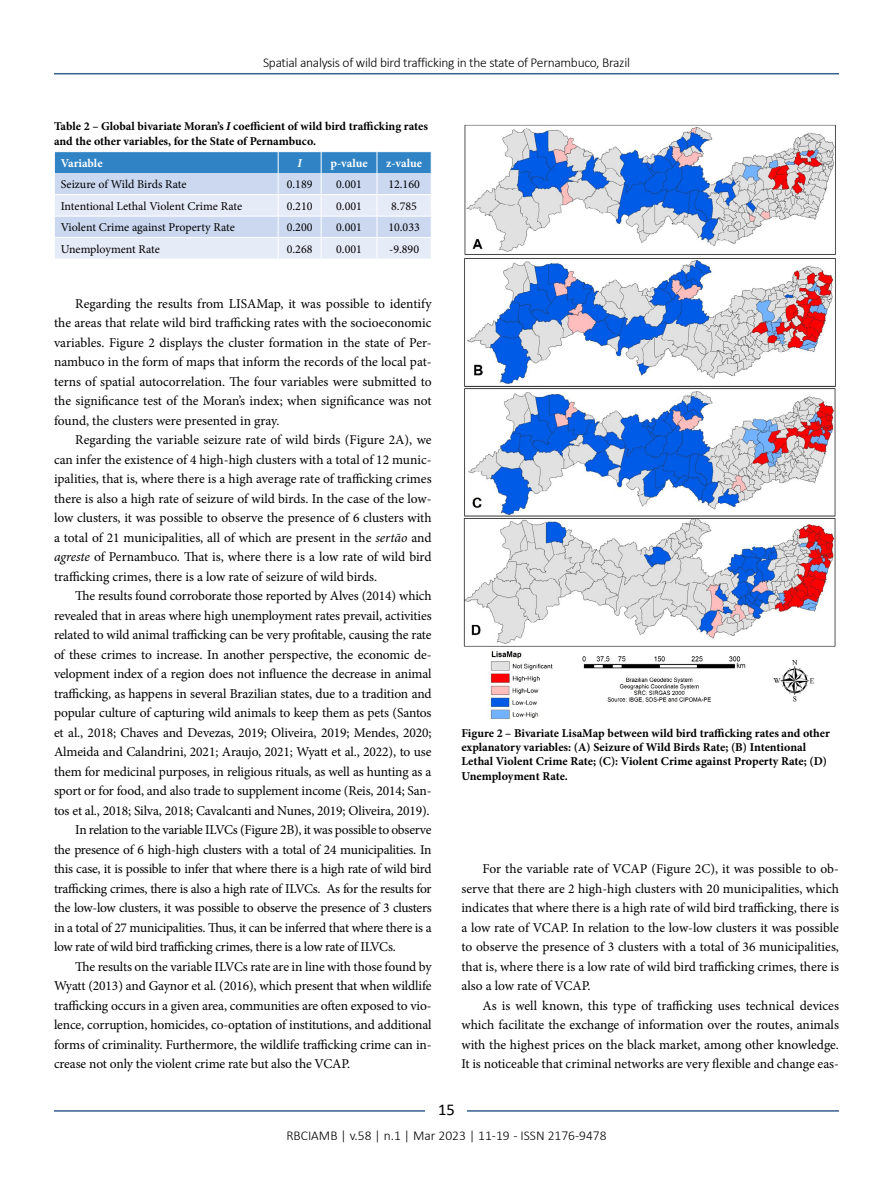
<style>
.page{position:relative;width:893px;height:1191px;background:#fff}
.page>*{position:absolute;margin:0;border:0;box-sizing:border-box;transform-origin:0 0}
.t1{font:16.5px "Calibri";color:#000}
.t2{font:13.5px/19.5px "Minion Pro";letter-spacing:-.015em;color:#000;text-align:justify}
.t3{font:300 13.5px "Calibri";letter-spacing:-.02em;color:#000}
.t4{font:300 13.5px "Calibri";color:#000}
.t5{font:700 12px/14.4px "Minion Pro";color:#000}
.t6{font:12px "Minion Pro";color:#000}
.t7{font:700 12px "Minion Pro";color:#fff}
.t8{font:italic 700 12px "Minion Pro";color:#fff}
.s1{font-style:italic}
</style>
<div class="page">
<hr style="left:54px;top:73px;width:785px;height:1px;background:#365f92">
<hr style="left:54px;top:1110px;width:785px;height:1px;background:#365f92">
<div style="left:426px;top:1096px;width:41px;height:26px;background:#fff"></div>
<img style="left:463px;top:124px;width:373px;height:595px">
<svg style="left:54px;top:152px;width:378px;height:107px;background:#b9d0eb"></svg>
<p class="t3" style="left:263px;top:54px;width:368px">Spatial analysis of wild bird trafficking in the state of Pernambuco, Brazil</p>
<p class="t5" style="left:54px;top:119px;width:375px">Table 2 – Global bivariate Moran’s <span class="s1">I</span> coefficient of wild bird trafficking rates and the other variables, for the State of Pernambuco.</p>
<p class="t7" style="left:61px;top:154px;width:43px">Variable</p>
<p class="t8" style="left:297px;top:154px;width:6px">I</p>
<p class="t7" style="left:330px;top:154px;width:39px">p-value</p>
<p class="t7" style="left:386px;top:154px;width:37px">z-value</p>
<p class="t6" style="left:61px;top:176px;width:127px">Seizure of Wild Birds Rate</p>
<p class="t6" style="left:287px;top:176px;width:27px">0.189</p>
<p class="t6" style="left:336px;top:176px;width:27px">0.001</p>
<p class="t6" style="left:388px;top:176px;width:33px">12.160</p>
<p class="t6" style="left:61px;top:198px;width:183px">Intentional Lethal Violent Crime Rate</p>
<p class="t6" style="left:287px;top:198px;width:27px">0.210</p>
<p class="t6" style="left:336px;top:198px;width:27px">0.001</p>
<p class="t6" style="left:391px;top:198px;width:27px">8.785</p>
<p class="t6" style="left:61px;top:219px;width:176px">Violent Crime against Property Rate</p>
<p class="t6" style="left:287px;top:219px;width:27px">0.200</p>
<p class="t6" style="left:336px;top:219px;width:27px">0.001</p>
<p class="t6" style="left:388px;top:219px;width:33px">10.033</p>
<p class="t6" style="left:61px;top:241px;width:101px">Unemployment Rate</p>
<p class="t6" style="left:287px;top:241px;width:27px">0.268</p>
<p class="t6" style="left:336px;top:241px;width:27px">0.001</p>
<p class="t6" style="left:389px;top:241px;width:32px">-9.890</p>
<p class="t2" style="left:54px;top:294px;width:379px;text-indent:21px">Regarding the results from LISAMap, it was possible to identify the areas that relate wild bird trafficking rates with the socioeconomic variables. Figure 2 displays the cluster formation in the state of Per&shy;nambuco in the form of maps that inform the records of the local pat&shy;terns of spatial autocorrelation. The four variables were submitted to the significance test of the Moran’s index; when significance was not found, the clusters were presented in gray.</p>
<p class="t2" style="left:54px;top:430px;width:379px;text-indent:21px">Regarding the variable seizure rate of wild birds (Figure 2A), we can infer the existence of 4 high-high clusters with a total of 12 munic&shy;ipalities, that is, where there is a high average rate of trafficking crimes there is also a high rate of seizure of wild birds. In the case of the low&shy;low clusters, it was possible to observe the presence of 6 clusters with a total of 21 municipalities, all of which are present in the <span class="s1">sertão</span> and <span class="s1">agreste</span> of Pernambuco. That is, where there is a low rate of wild bird trafficking crimes, there is a low rate of seizure of wild birds.</p>
<p class="t2" style="left:75px;top:586px;width:358px">The results found corroborate those reported by Alves (2014) which</p>
<p class="t2" style="left:54px;top:605px;width:379px">revealed that in areas where high unemployment rates prevail, activities</p>
<p class="t2" style="left:54px;top:625px;width:379px">related to wild animal trafficking can be very profitable, causing the rate</p>
<p class="t2" style="left:54px;top:644px;width:379px">of these crimes to increase. In another perspective, the economic de-</p>
<p class="t2" style="left:54px;top:664px;width:379px">velopment index of a region does not influence the decrease in animal</p>
<p class="t2" style="left:54px;top:683px;width:379px">trafficking, as happens in several Brazilian states, due to a tradition and</p>
<p class="t2" style="left:54px;top:703px;width:379px">popular culture of capturing wild animals to keep them as pets (Santos</p>
<p class="t2" style="left:54px;top:722px;width:379px">et al., 2018; Chaves and Devezas, 2019; Oliveira, 2019; Mendes, 2020;</p>
<p class="t2" style="left:54px;top:742px;width:379px">Almeida and Calandrini, 2021; Araujo, 2021; Wyatt et al., 2022), to use</p>
<p class="t2" style="left:54px;top:761px;width:379px">them for medicinal purposes, in religious rituals, as well as hunting as a</p>
<p class="t2" style="left:54px;top:781px;width:379px">sport or for food, and also trade to supplement income (Reis, 2014; San-</p>
<p class="t2" style="left:54px;top:800px;width:377px">tos et al., 2018; Silva, 2018; Cavalcanti and Nunes, 2019; Oliveira, 2019).</p>
<p class="t2" style="left:75px;top:820px;width:358px">In relation to the variable ILVCs (Figure 2B), it was possible to observe</p>
<p class="t2" style="left:54px;top:839px;width:379px">the presence of 6 high-high clusters with a total of 24 municipalities. In</p>
<p class="t2" style="left:54px;top:859px;width:379px">this case, it is possible to infer that where there is a high rate of wild bird</p>
<p class="t2" style="left:54px;top:878px;width:379px">trafficking crimes, there is also a high rate of ILVCs. As for the results for</p>
<p class="t2" style="left:54px;top:898px;width:379px">the low-low clusters, it was possible to observe the presence of 3 clusters</p>
<p class="t2" style="left:54px;top:917px;width:379px">in a total of 27 municipalities. Thus, it can be inferred that where there is a</p>
<p class="t2" style="left:54px;top:937px;width:343px">low rate of wild bird trafficking crimes, there is a low rate of ILVCs.</p>
<p class="t2" style="left:75px;top:956px;width:358px">The results on the variable ILVCs rate are in line with those found by</p>
<p class="t2" style="left:54px;top:976px;width:379px">Wyatt (2013) and Gaynor et al. (2016), which present that when wildlife</p>
<p class="t2" style="left:54px;top:995px;width:379px">trafficking occurs in a given area, communities are often exposed to vio-</p>
<p class="t2" style="left:54px;top:1015px;width:379px">lence, corruption, homicides, co-optation of institutions, and additional</p>
<p class="t2" style="left:54px;top:1034px;width:379px">forms of criminality. Furthermore, the wildlife trafficking crime can in-</p>
<p class="t2" style="left:54px;top:1054px;width:298px">crease not only the violent crime rate but also the VCAP.</p>
<p class="t5" style="left:461px;top:725px;width:370px">Figure 2 – Bivariate LisaMap between wild bird trafficking rates and other explanatory variables: (A) Seizure of Wild Birds Rate; (B) Intentional Lethal Violent Crime Rate; (C): Violent Crime against Property Rate; (D)<br>Unemployment Rate.</p>
<p class="t2" style="left:461px;top:859px;width:379px;text-indent:21px">For the variable rate of VCAP (Figure 2C), it was possible to ob&shy;serve that there are 2 high-high clusters with 20 municipalities, which indicates that where there is a high rate of wild bird trafficking, there is a low rate of VCAP. In relation to the low-low clusters it was possible to observe the presence of 3 clusters with a total of 36 municipalities, that is, where there is a low rate of wild bird trafficking crimes, there is also a low rate of VCAP.</p>
<p class="t2" style="left:461px;top:995px;width:379px;text-indent:21px">As is well known, this type of trafficking uses technical devices which facilitate the exchange of information over the routes, animals with the highest prices on the black market, among other knowledge.<br>It is noticeable that criminal networks are very flexible and change eas-</p>
<p class="t1" style="left:438px;top:1098px;width:18px">15</p>
<p class="t4" style="left:286px;top:1126px;width:322px">RBCIAMB | v.58 | n.1 | Mar 2023 | 11-19 - ISSN 2176-9478</p>
</div>
